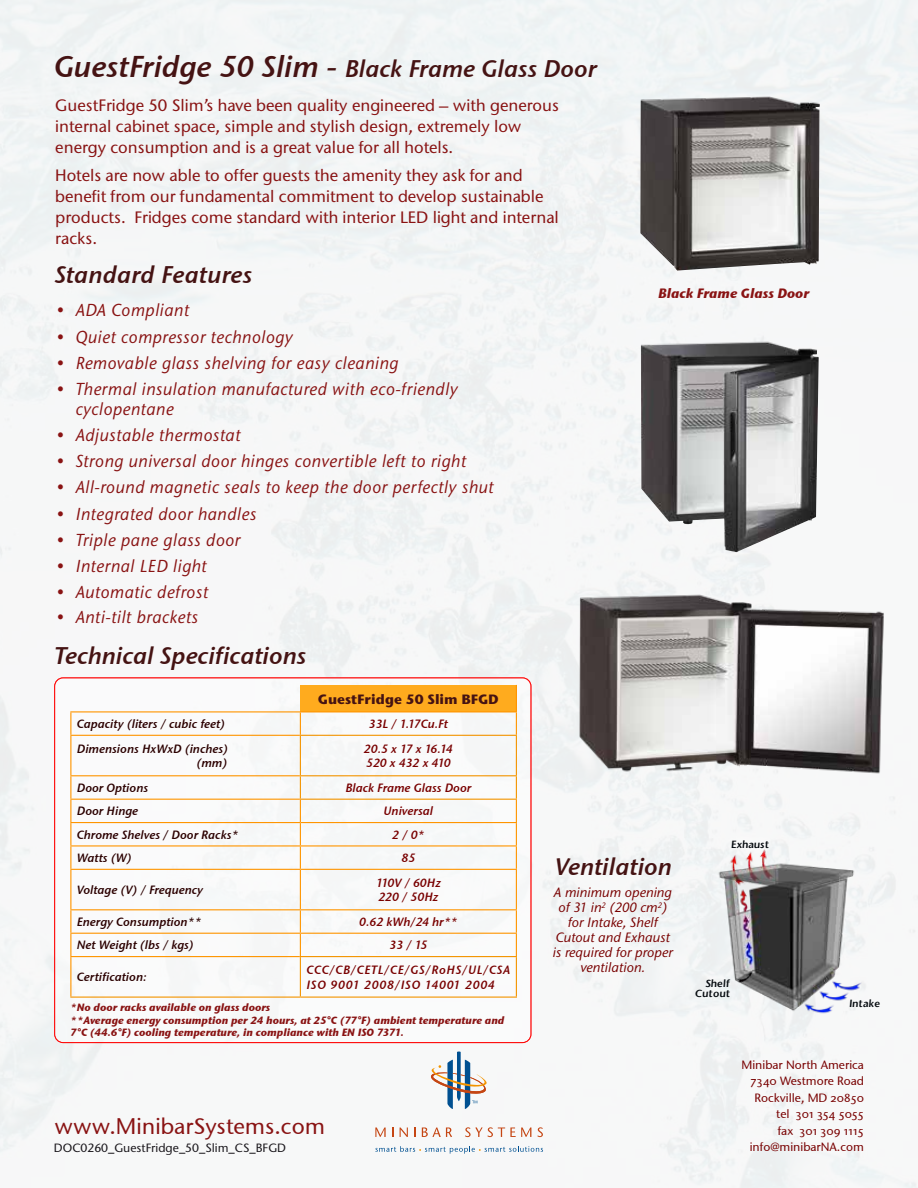
<style>
.page{position:relative;width:918px;height:1188px;background:#fff}
.page>*{position:absolute;margin:0;border:0;box-sizing:border-box;transform-origin:0 0}
.t1{font:24px "Stone Sans Semi ITCTT Italic";color:#451313}
.t2{font:22.5px "Stone Sans OSITCTT Medium";color:#891313}
.t3{font:italic 500 17.4px/19.5px "Stone Sans ITC";letter-spacing:.03em;color:#891313;scale:.95 1}
.t4{font:500 16.5px/21px "Stone Sans ITC";color:#891313}
.t5{font:italic 500 13.5px/14.9px "Stone Sans ITC";color:#780000;text-align:center}
.t6{font:700 13.5px "Stone Sans ITC";color:#451313}
.t7{font:italic 13.5px "Stone Sans ITCTT Bold";color:#891313}
.t8{font:12px/14.4px "Stone Sans Semi ITCTT Italic";color:#2b0000;text-align:right}
.t9{font:12px/16.5px "Stone Sans OSITCTT Medium";color:#780000;text-align:right}
.t10{font:12px/14.4px "Stone Sans Semi ITCTT Italic";color:#780000}
.t11{font:12px/14.4px "Stone Sans Semi ITCTT Italic";letter-spacing:.06em;color:#780000}
.t12{font:500 12px "Stone Sans ITC";color:#1a171c}
.t13{font:12px/14.4px "Stone Sans Semi ITCTT Italic";letter-spacing:-.03em;color:#780000}
.t14{font:italic 10.5px/12.6px "Stone Sans ITCTT Bold";color:#891313}
.t15{font:9.9px/9.9px "Stone Sans Semi Boold";color:#04090e;text-align:right}
.s1{font-size:30px}
</style>
<div class="page">
<img style="left:0;top:0;width:918px;height:1188px">
<div style="left:55px;top:678px;width:476px;height:365px;background:#fff;border-radius:9px"></div>
<img style="left:641px;top:325px;width:178px;height:227px">
<img style="left:580px;top:578px;width:305px;height:200px">
<img style="left:640px;top:94px;width:180px;height:177px">
<img style="left:710px;top:829px;width:168px;height:191px">
<div style="left:722px;top:830px;width:57px;height:28px;background:#f7f8f8"></div>
<svg style="left:731px;top:965px;width:25px;height:26px"></svg>
<svg style="left:375px;top:1128px;width:11px;height:9px"></svg>
<svg style="left:400px;top:1128px;width:8px;height:9px"></svg>
<svg style="left:422px;top:1128px;width:30px;height:9px"></svg>
<svg style="left:465px;top:1127px;width:66px;height:10px"></svg>
<svg style="left:537px;top:1127px;width:6px;height:10px"></svg>
<svg style="left:375px;top:1146px;width:168px;height:8px"></svg>
<svg style="left:430px;top:1051px;width:57px;height:58px"></svg>
<div style="left:300px;top:685px;width:216px;height:27px;background:#ffab1e"></div>
<svg style="left:300px;top:712px;width:1px;height:23px"></svg>
<hr style="left:70px;top:735px;width:230px;height:1px;background:#ff9500">
<hr style="left:70px;top:775px;width:230px;height:1px;background:#ff9500">
<hr style="left:70px;top:799px;width:230px;height:1px;background:#ff9500">
<hr style="left:70px;top:822px;width:230px;height:1px;background:#ff9500">
<hr style="left:300px;top:822px;width:217px;height:1px;background:#ff9500">
<hr style="left:70px;top:845px;width:230px;height:2px;background:#ff9500">
<hr style="left:300px;top:845px;width:217px;height:2px;background:#ff9500">
<hr style="left:70px;top:869px;width:230px;height:1px;background:#ff9500">
<hr style="left:300px;top:869px;width:217px;height:1px;background:#ff9500">
<hr style="left:300px;top:870px;width:1px;height:39px;background:#ff9500">
<hr style="left:516px;top:870px;width:1px;height:39px;background:#ff9500">
<hr style="left:70px;top:909px;width:230px;height:1px;background:#ff9500">
<hr style="left:300px;top:909px;width:217px;height:1px;background:#ff9500">
<hr style="left:70px;top:933px;width:230px;height:1px;background:#ff9500">
<hr style="left:300px;top:933px;width:217px;height:1px;background:#ff9500">
<svg style="left:300px;top:910px;width:1px;height:46px"></svg>
<svg style="left:516px;top:910px;width:1px;height:46px"></svg>
<hr style="left:70px;top:956px;width:230px;height:1px;background:#ff9500">
<hr style="left:70px;top:711px;width:230px;height:1px;background:#ff9500">
<hr style="left:300px;top:711px;width:217px;height:1px;background:#ff9500">
<svg style="left:516px;top:685px;width:1px;height:50px"></svg>
<hr style="left:300px;top:956px;width:217px;height:1px;background:#f39400">
<hr style="left:300px;top:957px;width:1px;height:40px;background:#f39400">
<hr style="left:516px;top:957px;width:1px;height:40px;background:#f39400">
<hr style="left:70px;top:997px;width:230px;height:1px;background:#f39400">
<hr style="left:300px;top:997px;width:217px;height:1px;background:#f39400">
<svg style="left:70px;top:712px;width:1px;height:23px"></svg>
<hr style="left:70px;top:736px;width:1px;height:39px;background:#ff9500">
<svg style="left:70px;top:776px;width:1px;height:93px"></svg>
<hr style="left:70px;top:870px;width:1px;height:39px;background:#ff9500">
<svg style="left:70px;top:910px;width:1px;height:46px"></svg>
<hr style="left:70px;top:957px;width:1px;height:40px;background:#ff9500">
<hr style="left:300px;top:735px;width:217px;height:1px;background:#f39400">
<hr style="left:300px;top:736px;width:1px;height:39px;background:#f39400">
<hr style="left:516px;top:736px;width:1px;height:39px;background:#f39400">
<hr style="left:300px;top:775px;width:217px;height:1px;background:#f39400">
<svg style="left:300px;top:776px;width:1px;height:93px"></svg>
<svg style="left:516px;top:776px;width:1px;height:93px"></svg>
<hr style="left:300px;top:799px;width:217px;height:1px;background:#f39400">
<h1 class="t1" style="left:54px;top:54px;width:544px"><span class="s1">GuestFridge 50 Slim -</span> Black Frame Glass Door</h1>
<p class="t4" style="left:55px;top:95px;width:505px">GuestFridge 50 Slim’s have been quality engineered – with generous internal cabinet space, simple and stylish design, extremely low energy consumption and is a great value for all hotels.</p>
<p class="t4" style="left:55px;top:165px;width:505px">Hotels are now able to offer guests the amenity they ask for and benefit from our fundamental commitment to develop sustainable products. Fridges come standard with interior LED light and internal racks.</p>
<h1 class="t1" style="left:55px;top:261px;width:199px">Standard Features</h1>
<p class="t3" style="left:56px;top:301px;width:142px">• ADA Compliant</p>
<p class="t3" style="left:56px;top:327px;width:251px">• Quiet compressor technology</p>
<p class="t3" style="left:56px;top:353px;width:362px">• Removable glass shelving for easy cleaning</p>
<p class="t3" style="left:76px;top:379px;width:404px;text-indent:-20px">• Thermal insulation manufactured with eco-friendly cyclopentane</p>
<p class="t3" style="left:56px;top:425px;width:196px">• Adjustable thermostat</p>
<p class="t3" style="left:56px;top:451px;width:433px">• Strong universal door hinges convertible left to right</p>
<p class="t3" style="left:56px;top:478px;width:462px">• All-round magnetic seals to keep the door perfectly shut</p>
<p class="t3" style="left:56px;top:504px;width:212px">• Integrated door handles</p>
<p class="t3" style="left:56px;top:530px;width:196px">• Triple pane glass door</p>
<p class="t3" style="left:56px;top:556px;width:160px">• Internal LED light</p>
<p class="t3" style="left:56px;top:583px;width:162px">• Automatic defrost</p>
<p class="t3" style="left:56px;top:607px;width:151px">• Anti-tilt brackets</p>
<h1 class="t1" style="left:55px;top:641px;width:253px">Technical Specifications</h1>
<p class="t6" style="left:318px;top:690px;width:182px">GuestFridge 50 Slim BFGD</p>
<p class="t7" style="left:658px;top:285px;width:153px">Black Frame Glass Door</p>
<p class="t8" style="left:77px;top:717px;width:150px">Capacity (liters / cubic feet)</p>
<p class="t10" style="left:369px;top:717px;width:81px">33L / 1.17Cu.Ft</p>
<p class="t8" style="left:77px;top:741px;width:153px">Dimensions HxWxD (inches) (mm)</p>
<p class="t13" style="left:364px;top:741px;width:90px">20.5 x 17 x 16.14<br>520 x 432 x 410</p>
<p class="t8" style="left:77px;top:781px;width:73px">Door Options</p>
<p class="t10" style="left:345px;top:781px;width:127px">Black Frame Glass Door</p>
<p class="t8" style="left:77px;top:804px;width:63px">Door Hinge</p>
<p class="t10" style="left:384px;top:804px;width:51px">Universal</p>
<p class="t8" style="left:77px;top:827px;width:163px">Chrome Shelves / Door Racks*</p>
<p class="t10" style="left:392px;top:827px;width:34px">2 / 0*</p>
<p class="t8" style="left:77px;top:851px;width:56px">Watts (W)</p>
<p class="t10" style="left:401px;top:851px;width:15px">85</p>
<p class="t8" style="left:77px;top:883px;width:128px">Voltage (V) / Frequency</p>
<p class="t10" style="left:376px;top:875px;width:66px">110V / 60Hz<br>220 / 50Hz</p>
<p class="t8" style="left:77px;top:915px;width:126px">Energy Consumption**</p>
<p class="t10" style="left:359px;top:915px;width:100px">0.62 kWh/24 hr**</p>
<p class="t8" style="left:77px;top:938px;width:119px">Net Weight (lbs / kgs)</p>
<p class="t10" style="left:389px;top:938px;width:39px">33 / 15</p>
<p class="t8" style="left:77px;top:970px;width:71px">Certification:</p>
<p class="t11" style="left:306px;top:963px;width:205px">CCC/CB/CETL/CE/GS/RoHS/UL/CSA<br>ISO 9001 2008/ISO 14001 2004</p>
<p class="t14" style="left:70px;top:1001px;width:436px">*No door racks available on glass doors<br>**Average energy consumption per 24 hours, at 25°C (77°F) ambient temperature and<br>7°C (44.6°F) cooling temperature, in compliance with EN ISO 7371.</p>
<p class="t2" style="left:55px;top:1112px;width:272px">www.MinibarSystems.com</p>
<p class="t12" style="left:54px;top:1140px;width:234px">DOC0260_GuestFridge_50_Slim_CS_BFGD</p>
<h1 class="t1" style="left:555px;top:852px;width:118px">Ventilation</h1>
<p class="t5" style="left:553px;top:885px;width:122px">A minimum opening of 31 in<sup>2</sup> (200 cm<sup>2</sup>) for Intake, Shelf<br>Cutout and Exhaust is required for proper ventilation.</p>
<p class="t15" style="left:731px;top:839px;width:41px">Exhaust</p>
<p class="t15" style="left:695px;top:978px;width:38px">Shelf<br>Cutout</p>
<p class="t15" style="left:849px;top:998px;width:33px">Intake</p>
<p class="t9" style="left:741px;top:1056px;width:124px">Minibar North America<br>7340 Westmore Road<br>Rockville, MD 20850 tel 301 354 5055<br>fax 301 309 1115 info@minibarNA.com</p>
</div>
